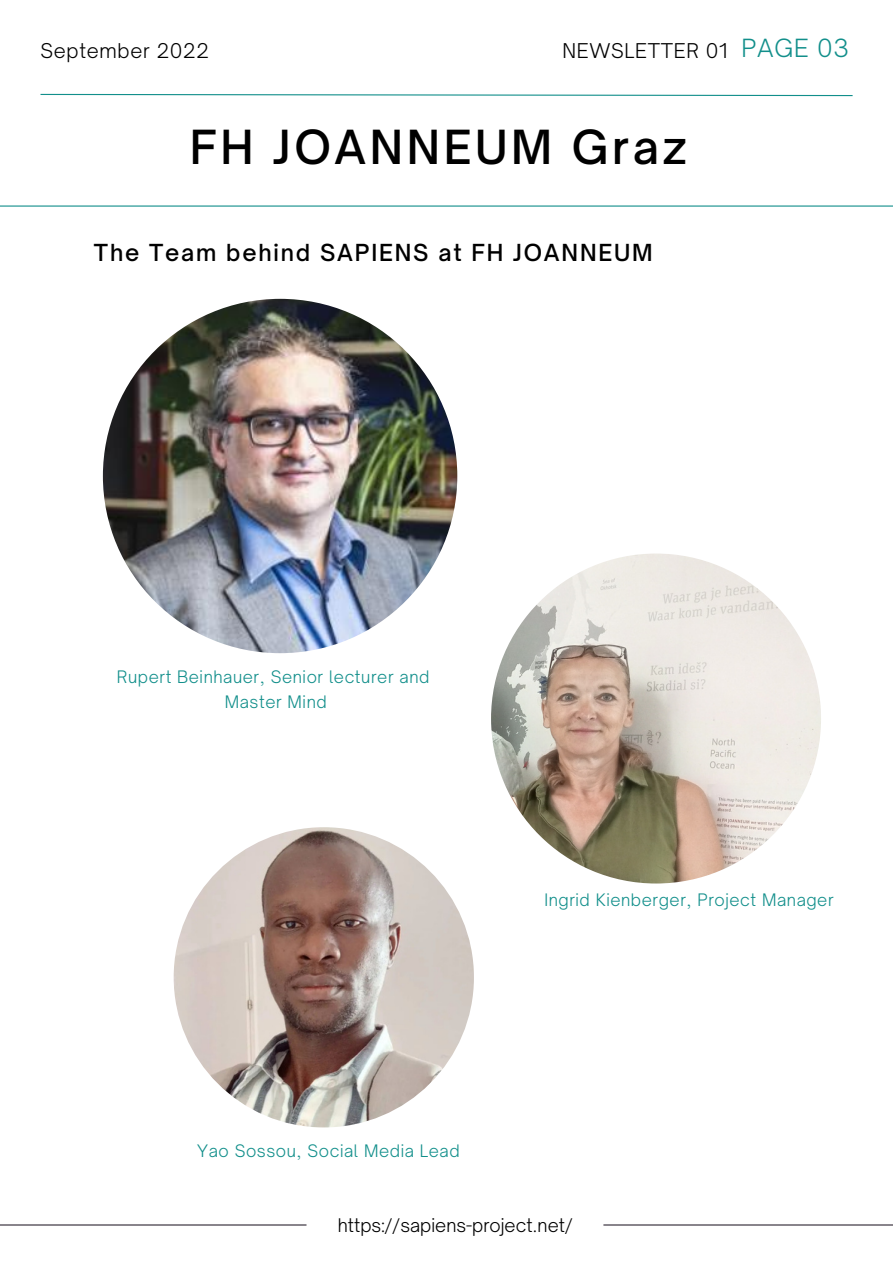
<style>
.page{position:relative;width:893px;height:1264px;background:#fff}
.page>*{position:absolute;margin:0;border:0;box-sizing:border-box;transform-origin:0 0}
.t1{font:500 45px "Open Sauce One";letter-spacing:.08em;color:#000}
.t2{font:500 22.5px "Open Sauce One";letter-spacing:.08em;color:#000}
.t3{font:300 19.5px "Open Sauce One";letter-spacing:.035em;color:#000}
.t4{font:300 18px "Open Sauce One";color:#000}
.t5{font:300 16.5px/24.8px "Open Sauce One";letter-spacing:.035em;color:#128f8b;text-align:center}
.s1{font-size:24px;color:#128f8b}
</style>
<div class="page">
<img style="left:103px;top:299px;width:354px;height:354px;border-radius:50%">
<img style="left:174px;top:827px;width:300px;height:300px;border-radius:50%">
<img style="left:491px;top:553px;width:330px;height:330px;border-radius:50%">
<hr style="left:0;top:205px;width:892px;height:2px;background:#128f8b">
<svg style="left:40px;top:93px;width:813px;height:4px"></svg>
<hr style="left:0;top:1224px;width:306px;height:1px;background:#2e2632">
<hr style="left:603px;top:1224px;width:289px;height:1px;background:#2e2632">
<p class="t3" style="left:40px;top:38px;width:170px">September 2022</p>
<p class="t3" style="left:562px;top:38px;width:288px">NEWSLETTER 01 <span class="s1">PAGE 03</span></p>
<h1 class="t1" style="left:190px;top:119px;width:498px">FH JOANNEUM Graz</h1>
<h2 class="t2" style="left:94px;top:238px;width:560px">The Team behind SAPIENS at FH JOANNEUM</h2>
<p class="t5" style="left:117px;top:664px;width:314px">Rupert Beinhauer, Senior lecturer and<br>Master Mind</p>
<p class="t5" style="left:544px;top:887px;width:291px">Ingrid Kienberger, Project Manager</p>
<p class="t5" style="left:197px;top:1138px;width:264px">Yao Sossou, Social Media Lead</p>
<p class="t4" style="left:338px;top:1213px;width:236px">https://sapiens-project.net/</p>
</div>
